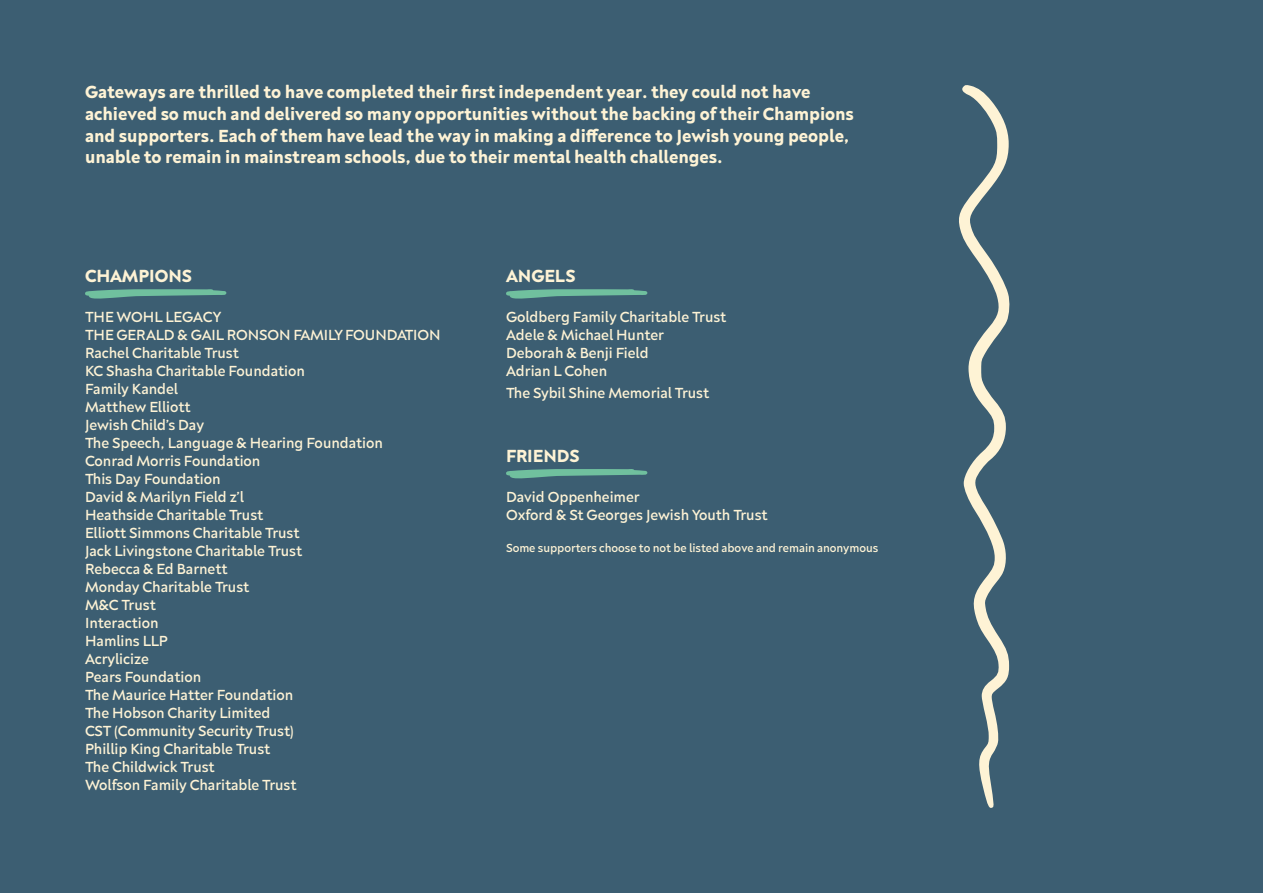
<style>
.page{position:relative;width:1263px;height:893px;background:#3c5e72}
.page>*{position:absolute;margin:0;border:0;box-sizing:border-box;transform-origin:0 0}
.t1{font:700 18px/21.6px "Neufreit";color:#fef3d5}
.t2{font:500 15px "Neufreit";color:#fef3d5}
.t3{font:500 12px "Neufreit";color:#fef3d5}
</style>
<div class="page">
<svg style="left:506px;top:469px;width:141px;height:10px"></svg>
<svg style="left:506px;top:289px;width:141px;height:10px"></svg>
<svg style="left:85px;top:289px;width:141px;height:10px"></svg>
<svg style="left:959px;top:85px;width:51px;height:723px"></svg>
<p class="t1" style="left:85px;top:81px;width:770px">Gateways are thrilled to have completed their first independent year. they could not have achieved so much and delivered so many opportunities without the backing of their Champions and supporters. Each of them have lead the way in making a difference to Jewish young people, unable to remain in mainstream schools, due to their mental health challenges.</p>
<p class="t1" style="left:85px;top:265px;width:108px">CHAMPIONS</p>
<p class="t2" style="left:85px;top:308px;width:137px">THE WOHL LEGACY</p>
<p class="t2" style="left:85px;top:326px;width:357px">THE GERALD &amp; GAIL RONSON FAMILY FOUNDATION</p>
<p class="t2" style="left:85px;top:344px;width:155px">Rachel Charitable Trust</p>
<p class="t2" style="left:85px;top:362px;width:221px">KC Shasha Charitable Foundation</p>
<p class="t2" style="left:85px;top:380px;width:95px">Family Kandel</p>
<p class="t2" style="left:85px;top:398px;width:107px">Matthew Elliott</p>
<p class="t2" style="left:85px;top:416px;width:121px">Jewish Child’s Day</p>
<p class="t2" style="left:85px;top:434px;width:299px">The Speech, Language &amp; Hearing Foundation</p>
<p class="t2" style="left:85px;top:452px;width:177px">Conrad Morris Foundation</p>
<p class="t2" style="left:85px;top:470px;width:137px">This Day Foundation</p>
<p class="t2" style="left:85px;top:488px;width:160px">David &amp; Marilyn Field z’l</p>
<p class="t2" style="left:85px;top:506px;width:180px">Heathside Charitable Trust</p>
<p class="t2" style="left:85px;top:524px;width:216px">Elliott Simmons Charitable Trust</p>
<p class="t2" style="left:85px;top:542px;width:219px">Jack Livingstone Charitable Trust</p>
<p class="t2" style="left:85px;top:560px;width:144px">Rebecca &amp; Ed Barnett</p>
<p class="t2" style="left:85px;top:578px;width:166px">Monday Charitable Trust</p>
<p class="t2" style="left:85px;top:596px;width:72px">M&amp;C Trust</p>
<p class="t2" style="left:85px;top:614px;width:75px">Interaction</p>
<p class="t2" style="left:85px;top:632px;width:84px">Hamlins LLP</p>
<p class="t2" style="left:85px;top:650px;width:65px">Acrylicize</p>
<p class="t2" style="left:85px;top:668px;width:118px">Pears Foundation</p>
<p class="t2" style="left:85px;top:686px;width:210px">The Maurice Hatter Foundation</p>
<p class="t2" style="left:85px;top:704px;width:187px">The Hobson Charity Limited</p>
<p class="t2" style="left:85px;top:722px;width:210px">CST (Community Security Trust)</p>
<p class="t2" style="left:85px;top:740px;width:187px">Phillip King Charitable Trust</p>
<p class="t2" style="left:85px;top:758px;width:131px">The Childwick Trust</p>
<p class="t2" style="left:85px;top:776px;width:213px">Wolfson Family Charitable Trust</p>
<p class="t1" style="left:506px;top:265px;width:71px">ANGELS</p>
<p class="t2" style="left:506px;top:308px;width:222px">Goldberg Family Charitable Trust</p>
<p class="t2" style="left:506px;top:326px;width:160px">Adele &amp; Michael Hunter</p>
<p class="t2" style="left:506px;top:344px;width:144px">Deborah &amp; Benji Field</p>
<p class="t2" style="left:506px;top:362px;width:103px">Adrian L Cohen</p>
<p class="t2" style="left:506px;top:383px;width:205px">The Sybil Shine Memorial Trust</p>
<p class="t1" style="left:506px;top:445px;width:75px">FRIENDS</p>
<p class="t2" style="left:506px;top:488px;width:135px">David Oppenheimer</p>
<p class="t2" style="left:506px;top:506px;width:263px">Oxford &amp; St Georges Jewish Youth Trust</p>
<p class="t3" style="left:506px;top:541px;width:374px">Some supporters choose to not be listed above and remain anonymous</p>
</div>
